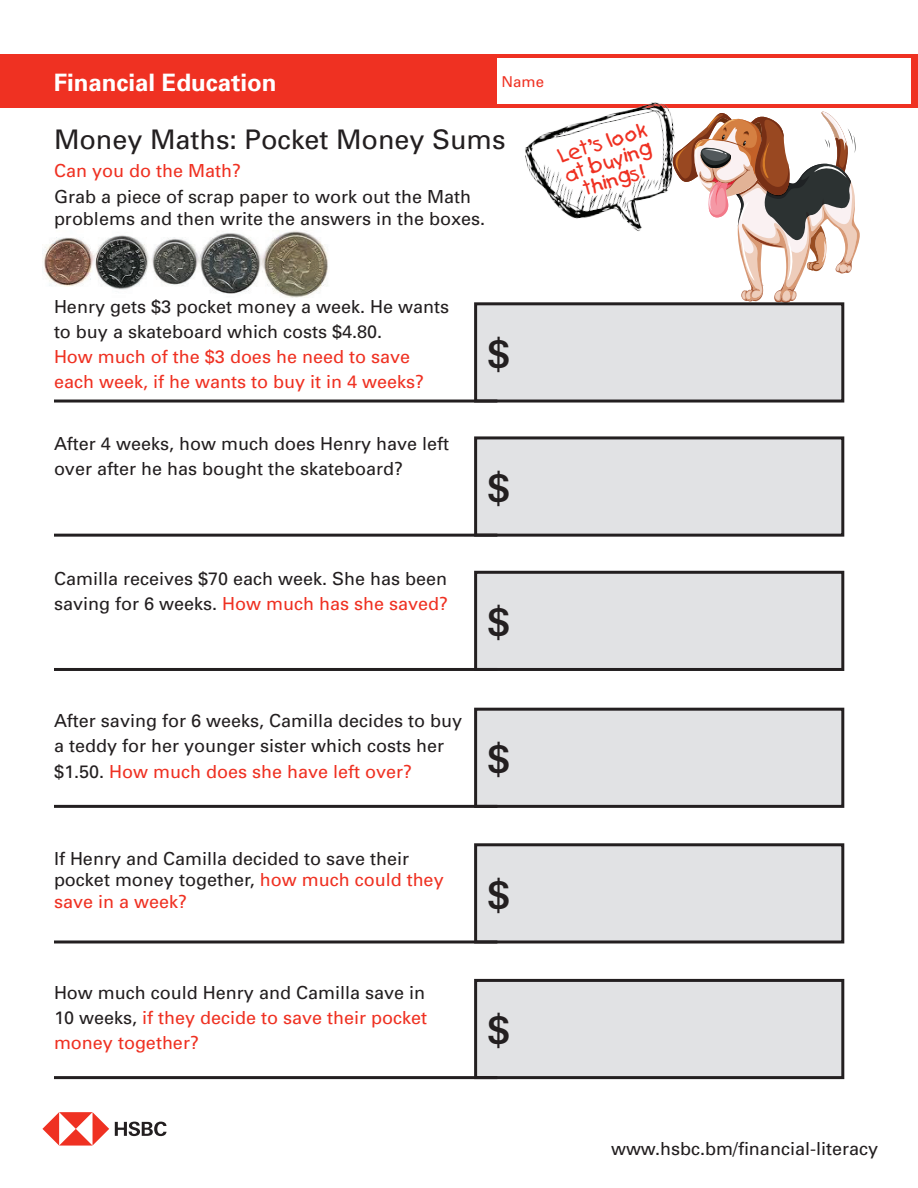
<style>
.page{position:relative;width:918px;height:1188px;background:#fff}
.page>*{position:absolute;margin:0;border:0;box-sizing:border-box;transform-origin:0 0}
.t1{font:600 40.5px "Univers";color:#231f20}
.t2{font:27px "Univers";color:#231f20}
.t3{font:700 24px "Univers";color:#fff}
.t4{font:19.5px/19.5px "Kids";color:#ef3122;text-align:center}
.t5{font:18px/25px "Univers";color:#231f20}
.t6{font:18px/25px "Univers";color:#ef3122}
.t7{font:15px "Univers";color:#ef3122}
.s1{color:#ef3122}
.s2{color:#231f20}
</style>
<div class="page">
<img style="left:42px;top:231px;width:286px;height:66px">
<div style="left:0;top:54px;width:918px;height:54px;background:#ef3122"></div>
<svg style="left:42px;top:1112px;width:67px;height:34px"></svg>
<svg style="left:115px;top:1122px;width:52px;height:14px"></svg>
<div style="left:497px;top:58px;width:414px;height:46px;background:#fff"></div>
<svg style="left:704px;top:111px;width:156px;height:194px"></svg>
<div style="left:476px;top:304px;width:367px;height:97px;background:#e1e2e4"></div>
<div style="left:474px;top:302px;width:370px;height:101px;border:3px solid #231f20"></div>
<hr style="left:54px;top:400px;width:443px;height:3px;background:#231f20">
<div style="left:476px;top:438px;width:367px;height:97px;background:#e1e2e4"></div>
<div style="left:474px;top:436px;width:370px;height:101px;border:3px solid #231f20"></div>
<hr style="left:54px;top:534px;width:443px;height:3px;background:#231f20">
<div style="left:476px;top:572px;width:367px;height:97px;background:#e1e2e4"></div>
<div style="left:474px;top:571px;width:370px;height:100px;border:3px solid #231f20"></div>
<hr style="left:54px;top:668px;width:443px;height:3px;background:#231f20">
<div style="left:476px;top:709px;width:367px;height:97px;background:#e1e2e4"></div>
<div style="left:474px;top:708px;width:370px;height:100px;border:3px solid #231f20"></div>
<hr style="left:54px;top:805px;width:443px;height:3px;background:#231f20">
<div style="left:476px;top:845px;width:367px;height:97px;background:#e1e2e4"></div>
<div style="left:474px;top:843px;width:370px;height:100px;border:3px solid #231f20"></div>
<hr style="left:54px;top:940px;width:443px;height:3px;background:#231f20">
<div style="left:476px;top:980px;width:367px;height:98px;background:#e1e2e4"></div>
<div style="left:474px;top:979px;width:370px;height:100px;border:3px solid #231f20"></div>
<hr style="left:54px;top:1076px;width:443px;height:3px;background:#231f20">
<img style="left:525px;top:102px;width:179px;height:130px">
<h3 class="t3" style="left:54px;top:68px;width:224px">Financial Education</h3>
<h2 class="t2" style="left:54px;top:123px;width:453px">Money Maths: Pocket Money Sums</h2>
<p class="t6" style="left:54px;top:158px;width:189px">Can you do the Math?</p>
<p class="t5" style="left:54px;top:186px;width:433px;line-height:21.6px">Grab a piece of scrap paper to work out the Math problems and then write the answers in the boxes.</p>
<p class="t7" style="left:502px;top:73px;width:44px">Name</p>
<p class="t4" style="left:555px;top:148px;width:94px;rotate:-18deg">Let’s look at buying things!</p>
<p class="t5" style="left:54px;top:294px;width:397px">Henry gets $3 pocket money a week. He wants to buy a skateboard which costs $4.80.</p>
<p class="t6" style="left:54px;top:344px;width:372px">How much of the $3 does he need to save each week, if he wants to buy it in 4 weeks?</p>
<p class="t5" style="left:54px;top:431px;width:397px">After 4 weeks, how much does Henry have left over after he has bought the skateboard?</p>
<p class="t5" style="left:54px;top:567px;width:396px">Camilla receives $70 each week. She has been saving for 6 weeks. <span class="s1">How much has she saved?</span></p>
<h1 class="t1" style="left:488px;top:329px;width:24px">$</h1>
<h1 class="t1" style="left:488px;top:464px;width:24px">$</h1>
<h1 class="t1" style="left:488px;top:598px;width:24px">$</h1>
<p class="t5" style="left:54px;top:709px;width:410px">After saving for 6 weeks, Camilla decides to buy a teddy for her younger sister which costs her $1.50. <span class="s1">How much does she have left over?</span></p>
<h1 class="t1" style="left:488px;top:735px;width:24px">$</h1>
<p class="t5" style="left:54px;top:848px;width:391px;line-height:21.6px">If Henry and Camilla decided to save their pocket money together, <span class="s1">how much could they save in a week?</span></p>
<h1 class="t1" style="left:488px;top:870px;width:24px">$</h1>
<p class="t6" style="left:54px;top:980px;width:375px;text-align:justify"><span class="s2">How much could Henry and Camilla save in 10 weeks,</span> if they decide to save their pocket money together?</p>
<h1 class="t1" style="left:488px;top:1006px;width:24px">$</h1>
<p class="t5" style="left:611px;top:1136px;width:269px">www.hsbc.bm/financial-literacy</p>
</div>
